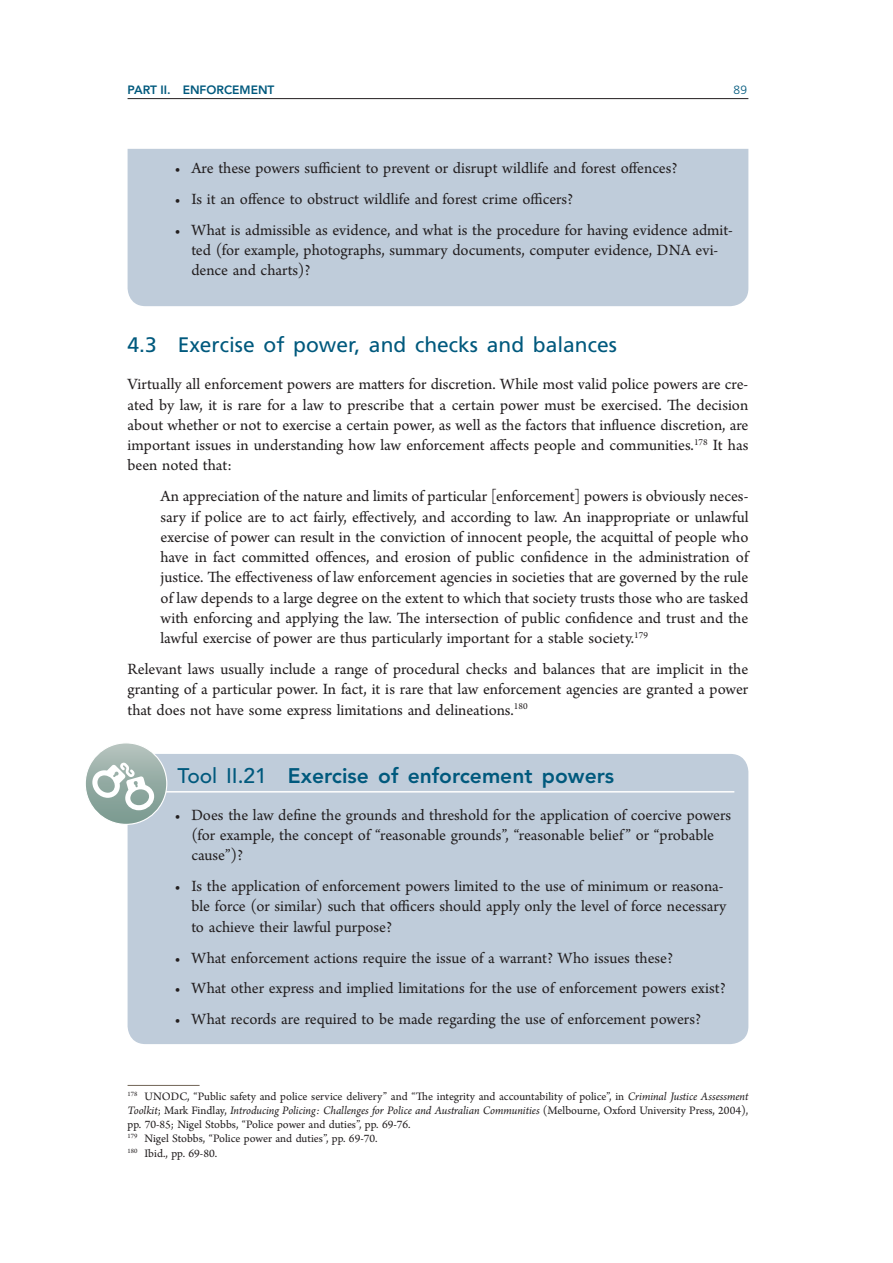
<style>
.page{position:relative;width:893px;height:1263px;background:#fff}
.page>*{position:absolute;margin:0;border:0;box-sizing:border-box;transform-origin:0 0}
.t1{font:21px "Frutiger CE";color:#00597d}
.t2{font:800 21px "Avenir LT Std";color:#00597d}
.t3{font:16.5px/20.2px "Arno Pro";color:#231f20;text-align:justify}
.t4{font:12px/14.2px "Arno Pro";color:#231f20}
.t5{font:800 12px "Avenir LT Std";color:#00597d}
.t6{font:300 12px "Frutiger";color:#00597d}
.s1{font-weight:500}
.s2{font-style:italic}
</style>
<div class="page">
<hr style="left:128px;top:98px;width:620px;height:1px;background:#231f20">
<hr style="left:128px;top:1085px;width:72px;height:1px;background:#716557">
<div style="left:128px;top:754px;width:620px;height:290px;background:#bfccda;border-radius:18px"></div>
<hr style="left:140px;top:791px;width:594px;height:1px;background:#fff">
<svg style="left:85px;top:743px;width:82px;height:81px;background:#9fb3ac"></svg>
<div style="left:85px;top:742px;width:82px;height:83px;border:1px solid #fff;border-radius:50%"></div>
<svg style="left:92px;top:763px;width:62px;height:47px"></svg>
<div style="left:128px;top:149px;width:620px;height:157px;background:#bfccda"></div>
<p class="t5" style="left:128px;top:83px;width:72px">Part II . Enfo</p>
<p class="t5" style="left:216px;top:83px;width:59px">rcement</p>
<p class="t6" style="left:734px;top:83px;width:15px">89</p>
<p class="t3" style="left:174px;top:159px;width:505px">• Are these powers sufficient to prevent or disrupt wildlife and forest offences?</p>
<p class="t3" style="left:174px;top:189px;width:400px">• Is it an offence to obstruct wildlife and forest crime officers?</p>
<p class="t3" style="left:191px;top:220px;width:543px;text-align:left;text-indent:-17px">• What is admissible as evidence, and what is the procedure for having evidence admit&shy;ted (for example, photographs, summary documents, computer evidence, DNA evi&shy;dence and charts)?</p>
<p class="t1" style="left:128px;top:333px;width:491px">4.3 Exercise of power, and checks and balances</p>
<p class="t3" style="left:128px;top:375px;width:622px">Virtually all enforcement powers are matters for discretion. While most valid police powers are cre&shy;ated by law, it is rare for a law to prescribe that a certain power must be exercised. The decision about whether or not to exercise a certain power, as well as the factors that influence discretion, are important issues in understanding how law enforcement affects people and communities.<sup>178</sup> It has been noted that:</p>
<p class="t3" style="left:161px;top:487px;width:589px">An appreciation of the nature and limits of particular [enforcement] powers is obviously neces&shy;sary if police are to act fairly, effectively, and according to law. An inappropriate or unlawful exercise of power can result in the conviction of innocent people, the acquittal of people who have in fact committed offences, and erosion of public confidence in the administration of justice. The effectiveness of law enforcement agencies in societies that are governed by the rule of law depends to a large degree on the extent to which that society trusts those who are tasked with enforcing and applying the law. The intersection of public confidence and trust and the lawful exercise of power are thus particularly important for a stable society.<sup>179</sup></p>
<p class="t3" style="left:128px;top:660px;width:622px">Relevant laws usually include a range of procedural checks and balances that are implicit in the granting of a particular power. In fact, it is rare that law enforcement agencies are granted a power that does not have some express limitations and delineations.<sup>180</sup></p>
<p class="t2" style="left:178px;top:763px;width:438px"><span class="s1">Tool II.21</span> Exercise of enforcement powers</p>
<p class="t3" style="left:191px;top:806px;width:541px;text-align:left;text-indent:-17px">• Does the law define the grounds and threshold for the application of coercive powers (for example, the concept of “reasonable grounds”, “reasonable belief” or “probable cause”)?</p>
<p class="t3" style="left:191px;top:877px;width:536px;text-align:left;text-indent:-17px">• Is the application of enforcement powers limited to the use of minimum or reasona&shy;ble force (or similar) such that officers should apply only the level of force necessary to achieve their lawful purpose?</p>
<p class="t3" style="left:174px;top:948px;width:500px">• What enforcement actions require the issue of a warrant? Who issues these?</p>
<p class="t3" style="left:174px;top:979px;width:553px">• What other express and implied limitations for the use of enforcement powers exist?</p>
<p class="t3" style="left:174px;top:1010px;width:528px">• What records are required to be made regarding the use of enforcement powers?</p>
<p class="t4" style="left:128px;top:1089px;width:622px"><sup>178</sup> UNODC, “Public safety and police service delivery” and “The integrity and accountability of police”, in <span class="s2">Criminal Justice Assessment Toolkit</span>; Mark Findlay, <span class="s2">Introducing Policing: Challenges for Police and Australian Communities</span> (Melbourne, Oxford University Press, 2004), pp. 70-85; Nigel Stobbs, “Police power and duties”, pp. 69-76.<br><sup>179</sup> Nigel Stobbs, “Police power and duties”, pp. 69-70.<br><sup>180</sup> Ibid., pp. 69-80.</p>
</div>
